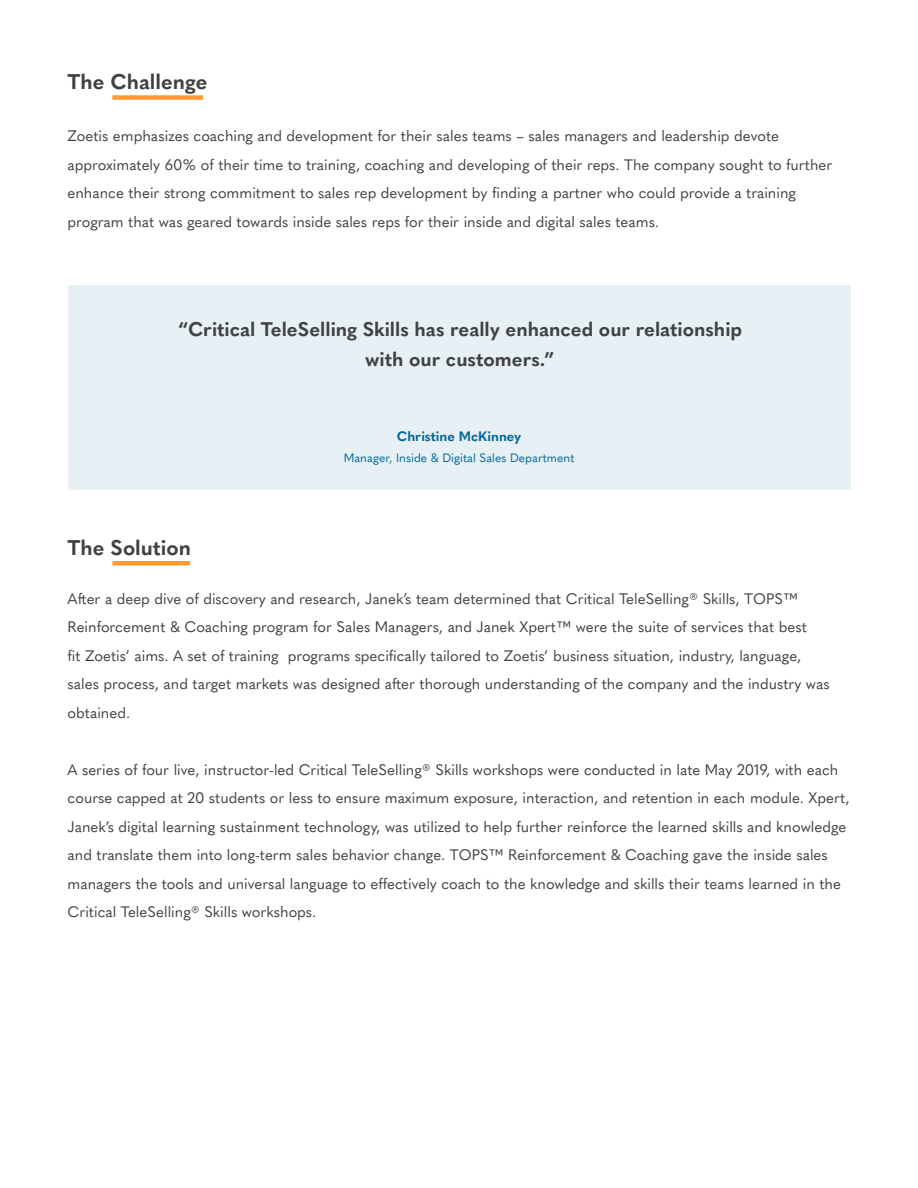
<style>
.page{position:relative;width:918px;height:1188px;background:#fff}
.page>*{position:absolute;margin:0;border:0;box-sizing:border-box;transform-origin:0 0}
.t1{font:700 21px "Quasimoda";color:#414143}
.t2{font:700 19.5px "Quasimoda";color:#414143}
.t3{font:15px/28.5px "Quasimoda";color:#414143}
.t4{font:700 13.5px "Quasimoda";color:#069}
.t5{font:12px "Quasimoda";color:#069}
</style>
<div class="page">
<div style="left:112px;top:95px;width:91px;height:5px;background:#f93"></div>
<div style="left:68px;top:285px;width:783px;height:204px;background:#e6f0f5"></div>
<div style="left:112px;top:561px;width:78px;height:5px;background:#f93"></div>
<p class="t1" style="left:68px;top:65px;width:141px">The Challenge</p>
<p class="t3" style="left:68px;top:121px;width:766px">Zoetis emphasizes coaching and development for their sales teams – sales managers and leadership devote approximately 60% of their time to training, coaching and developing of their reps. The company sought to further enhance their strong commitment to sales rep development by finding a partner who could provide a training program that was geared towards inside sales reps for their inside and digital sales teams.</p>
<p class="t2" style="left:178px;top:314px;width:566px">“Critical TeleSelling Skills has really enhanced our relationship</p>
<p class="t2" style="left:365px;top:344px;width:191px">with our customers.”</p>
<p class="t4" style="left:397px;top:425px;width:126px">Christine McKinney</p>
<p class="t5" style="left:344px;top:448px;width:232px">Manager, Inside &amp; Digital Sales Department</p>
<p class="t1" style="left:68px;top:531px;width:125px">The Solution</p>
<p class="t3" style="left:68px;top:583px;width:764px">After a deep dive of discovery and research, Janek’s team determined that Critical TeleSelling® Skills, TOPS™ Reinforcement &amp; Coaching program for Sales Managers, and Janek Xpert™ were the suite of services that best<br>fit Zoetis’ aims. A set of training programs specifically tailored to Zoetis’ business situation, industry, language, sales process, and target markets was designed after thorough understanding of the company and the industry was obtained.</p>
<p class="t3" style="left:68px;top:754px;width:784px">A series of four live, instructor-led Critical TeleSelling® Skills workshops were conducted in late May 2019, with each course capped at 20 students or less to ensure maximum exposure, interaction, and retention in each module. Xpert, Janek’s digital learning sustainment technology, was utilized to help further reinforce the learned skills and knowledge and translate them into long-term sales behavior change. TOPS™ Reinforcement &amp; Coaching gave the inside sales managers the tools and universal language to effectively coach to the knowledge and skills their teams learned in the Critical TeleSelling® Skills workshops.</p>
</div>
